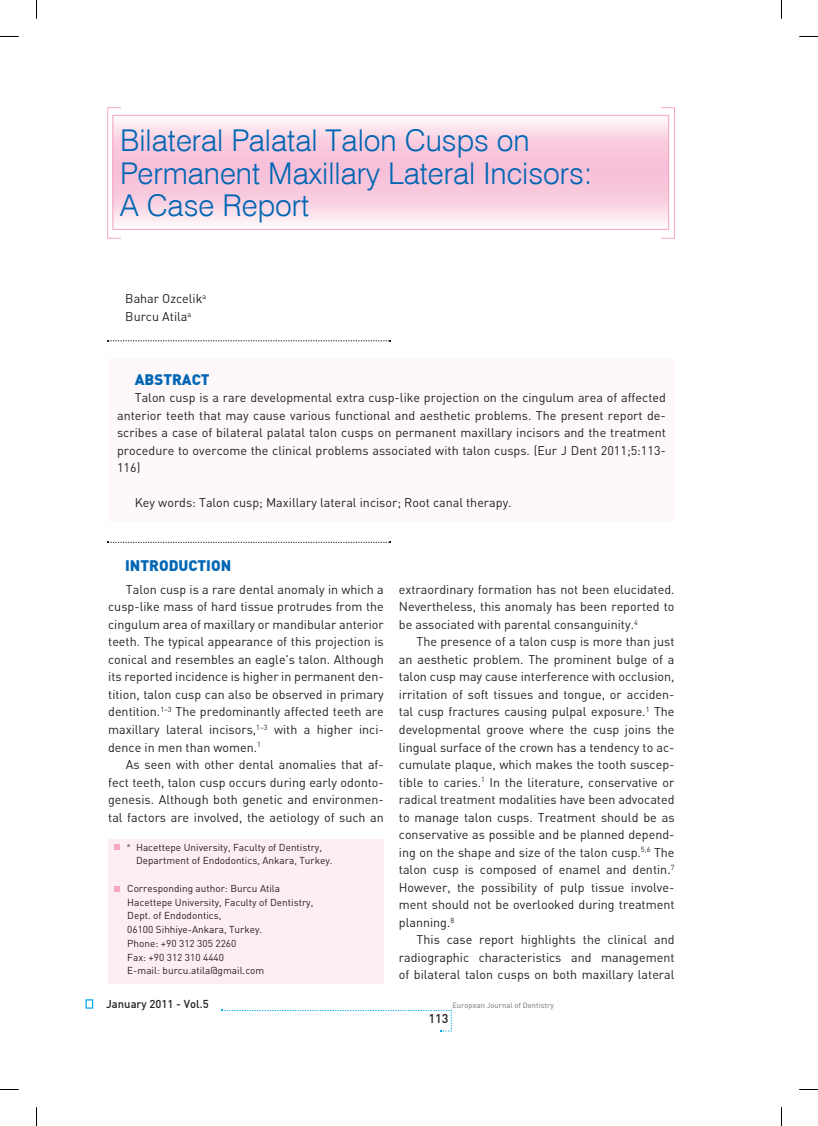
<style>
.page{position:relative;width:818px;height:1126px;background:#fff}
.page>*{position:absolute;margin:0;border:0;box-sizing:border-box;transform-origin:0 0}
.t1{font:300 30px/32.5px "Swiss 721 BT";color:#0166b3}
.t2{font:15px "Din B Black";color:#0166b3}
.t3{font:12.5px/17.5px "Din B Regular";color:#231f20;text-align:justify}
.t4{font:12.5px/17.5px "DIN";color:#231f20;text-align:justify}
.t5{font:12.5px "Din B Medium";color:#231f20}
.t6{font:11.25px "Din B Medium";color:#231f20}
.t7{font:10px/13.8px "DIN";color:#231f20}
.t8{font:7.5px "Din B Medium";color:#939598}
</style>
<div class="page">
<div style="left:85px;top:999px;width:8px;height:9px;border:1px solid #00aeef"></div>
<svg style="left:222px;top:1009px;width:230px;height:22px"></svg>
<div style="left:108px;top:358px;width:566px;height:164px;background:#fef8fa"></div>
<svg style="left:107px;top:340px;width:283px;height:1px"></svg>
<svg style="left:107px;top:541px;width:283px;height:2px"></svg>
<div style="left:108px;top:838px;width:275px;height:145px;background:#fdeef4"></div>
<svg style="left:114px;top:844px;width:6px;height:6px"></svg>
<svg style="left:114px;top:886px;width:6px;height:5px"></svg>
<div style="left:107px;top:107px;width:14px;height:131px;border:1px solid #f6a6bf"></div>
<svg style="left:114px;top:117px;width:552px;height:111px;background:#f9d3e4"></svg>
<div style="left:112px;top:115px;width:556px;height:115px;border:1px solid #f6a6bf"></div>
<svg style="left:0;top:36px;width:19px;height:1px"></svg>
<svg style="left:799px;top:36px;width:18px;height:1px"></svg>
<svg style="left:0;top:1089px;width:19px;height:1px"></svg>
<svg style="left:799px;top:1089px;width:18px;height:1px"></svg>
<svg style="left:36px;top:0;width:1px;height:19px"></svg>
<svg style="left:36px;top:1107px;width:1px;height:18px"></svg>
<h1 class="t1" style="left:120px;top:124px;width:473px">Bilateral Palatal Talon Cusps on<br>Permanent Maxillary Lateral Incisors:<br>A Case Report</h1>
<p class="t3" style="left:125px;top:290px;width:82px">Bahar Ozcelik<sup>a<br></sup>Burcu Atila<sup>a</sup></p>
<p class="t2" style="left:135px;top:369px;width:76px">ABSTRACT</p>
<p class="t4" style="left:117px;top:388px;width:550px;text-indent:18px">Talon cusp is a rare developmental extra cusp-like projection on the cingulum area of affected anterior teeth that may cause various functional and aesthetic problems. The present report de&shy;scribes a case of bilateral palatal talon cusps on permanent maxillary incisors and the treatment procedure to overcome the clinical problems associated with talon cusps. (Eur J Dent 2011;5:113- 116)</p>
<p class="t4" style="left:135px;top:493px;width:378px">Key words: Talon cusp; Maxillary lateral incisor; Root canal therapy.</p>
<p class="t2" style="left:125px;top:555px;width:107px">INTRODUCTION</p>
<p class="t3" style="left:108px;top:580px;width:277px;text-indent:18px">Talon cusp is a rare dental anomaly in which a cusp-like mass of hard tissue protrudes from the cingulum area of maxillary or mandibular anterior teeth. The typical appearance of this projection is conical and resembles an eagle's talon. Although its reported incidence is higher in permanent den&shy;tition, talon cusp can also be observed in primary dentition.<sup>1–3</sup> The predominantly affected teeth are maxillary lateral incisors,<sup>1–3</sup> with a higher inci&shy;dence in men than women.<sup>1</sup></p>
<p class="t3" style="left:108px;top:755px;width:277px;text-indent:18px">As seen with other dental anomalies that af&shy;fect teeth, talon cusp occurs during early odonto&shy;genesis. Although both genetic and environmen&shy;tal factors are involved, the aetiology of such an</p>
<p class="t7" style="left:136px;top:839px;width:198px;text-indent:-9px"><sup>a</sup> Hacettepe University, Faculty of Dentistry,<br>Department of Endodontics, Ankara, Turkey.</p>
<p class="t7" style="left:127px;top:881px;width:187px">Corresponding author: Burcu Atila<br>Hacettepe University, Faculty of Dentistry,<br>Dept. of Endodontics,<br>06100 Sihhiye-Ankara, Turkey.<br>Phone: +90 312 305 2260<br>Fax: +90 312 310 4440<br>E-mail: burcu.atila@gmail.com</p>
<p class="t6" style="left:106px;top:996px;width:104px">January 2011 - Vol.5</p>
<p class="t3" style="left:398px;top:580px;width:277px">extraordinary formation has not been elucidated.<br>Nevertheless, this anomaly has been reported to be associated with parental consanguinity.<sup>4</sup></p>
<p class="t3" style="left:398px;top:633px;width:277px;text-indent:18px">The presence of a talon cusp is more than just an aesthetic problem. The prominent bulge of a talon cusp may cause interference with occlusion, irritation of soft tissues and tongue, or acciden&shy;tal cusp fractures causing pulpal exposure.<sup>1</sup> The developmental groove where the cusp joins the lingual surface of the crown has a tendency to ac&shy;cumulate plaque, which makes the tooth suscep&shy;tible to caries.<sup>1</sup> In the literature, conservative or radical treatment modalities have been advocated to manage talon cusps. Treatment should be as conservative as possible and be planned depend&shy;ing on the shape and size of the talon cusp.<sup>5,6</sup> The talon cusp is composed of enamel and dentin.<sup>7<br></sup>However, the possibility of pulp tissue involve&shy;ment should not be overlooked during treatment planning.<sup>8</sup></p>
<p class="t3" style="left:398px;top:930px;width:277px;text-indent:18px">This case report highlights the clinical and radiographic characteristics and management of bilateral talon cusps on both maxillary lateral</p>
<p class="t8" style="left:452px;top:1000px;width:103px">European Journal of Dentistry</p>
<p class="t5" style="left:428px;top:1010px;width:21px">113</p>
</div>
